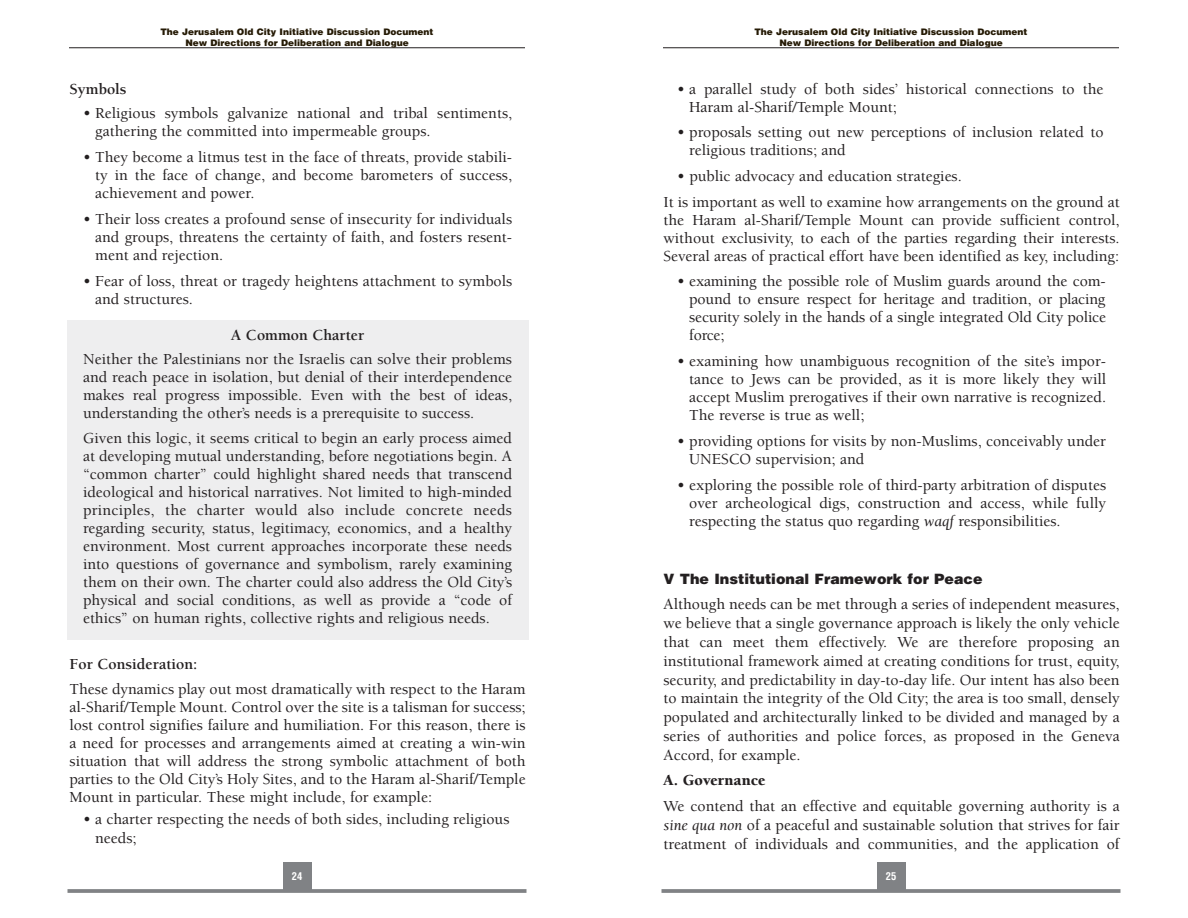
<style>
.page{position:relative;width:1188px;height:918px;background:#fff}
.page>*{position:absolute;margin:0;border:0;box-sizing:border-box;transform-origin:0 0}
.t1{font:500 15.75px/18px "Berkeley";color:#231f20;text-align:justify}
.t2{font:700 15.75px "Berkeley";color:#231f20}
.t3{font:900 15.75px "Berkeley";color:#231f20}
.t4{font:900 14.25px "Helvetica";color:#231f20}
.t5{font:700 condensed 10.5px "Helvetica";color:#fff}
.t6{font:900 9px/10.8px "Helvetica";color:#251a05;text-align:center}
.s1{font-weight:400;font-style:italic}
</style>
<div class="page">
<div style="left:68px;top:320px;width:461px;height:320px;background:#eeeeef"></div>
<hr style="left:662px;top:889px;width:458px;height:4px;background:#87898c">
<div style="left:877px;top:863px;width:29px;height:28px;background:#808285"></div>
<hr style="left:663px;top:47px;width:456px;height:1px;background:#231f20">
<hr style="left:68px;top:889px;width:458px;height:4px;background:#87898c">
<div style="left:283px;top:863px;width:29px;height:28px;background:#808285"></div>
<hr style="left:69px;top:47px;width:456px;height:1px;background:#231f20">
<p class="t6" style="left:160px;top:27px;width:275px">The Jerusalem Old City Initiative Discussion Document<br>New Directions for Deliberation and Dialogue</p>
<p class="t6" style="left:754px;top:27px;width:275px">The Jerusalem Old City Initiative Discussion Document<br>New Directions for Deliberation and Dialogue</p>
<p class="t2" style="left:70px;top:82px;width:59px">Symbols</p>
<p class="t1" style="left:95px;top:106px;width:418px;text-indent:-12px">• Religious symbols galvanize national and tribal sentiments, gathering the committed into impermeable groups.</p>
<p class="t1" style="left:95px;top:150px;width:418px;text-indent:-12px">• They become a litmus test in the face of threats, provide stabili&shy;ty in the face of change, and become barometers of success, achievement and power.</p>
<p class="t1" style="left:95px;top:211px;width:418px;text-indent:-12px">• Their loss creates a profound sense of insecurity for individuals and groups, threatens the certainty of faith, and fosters resent&shy;ment and rejection.</p>
<p class="t1" style="left:95px;top:273px;width:418px;text-indent:-12px">• Fear of loss, threat or tragedy heightens attachment to symbols and structures.</p>
<p class="t2" style="left:231px;top:328px;width:135px">A Common Charter</p>
<p class="t1" style="left:83px;top:352px;width:431px">Neither the Palestinians nor the Israelis can solve their problems and reach peace in isolation, but denial of their interdependence makes real progress impossible. Even with the best of ideas, understanding the other’s needs is a prerequisite to success.</p>
<p class="t1" style="left:83px;top:430px;width:431px">Given this logic, it seems critical to begin an early process aimed at developing mutual understanding, before negotiations begin. A “common charter” could highlight shared needs that transcend ideological and historical narratives. Not limited to high-minded principles, the charter would also include concrete needs regarding security, status, legitimacy, economics, and a healthy environment. Most current approaches incorporate these needs into questions of governance and symbolism, rarely examining them on their own. The charter could also address the Old City’s physical and social conditions, as well as provide a “code of ethics” on human rights, collective rights and religious needs.</p>
<p class="t2" style="left:70px;top:658px;width:129px">For Consideration:</p>
<p class="t1" style="left:70px;top:682px;width:458px">These dynamics play out most dramatically with respect to the Haram al-Sharif/Temple Mount. Control over the site is a talisman for success; lost control signifies failure and humiliation. For this reason, there is a need for processes and arrangements aimed at creating a win-win situation that will address the strong symbolic attachment of both parties to the Old City’s Holy Sites, and to the Haram al-Sharif/Temple Mount in particular. These might include, for example:</p>
<p class="t1" style="left:95px;top:811px;width:416px;line-height:18.9px;text-indent:-12px">• a charter respecting the needs of both sides, including religious needs;</p>
<p class="t1" style="left:689px;top:81px;width:416px;text-indent:-12px">• a parallel study of both sides’ historical connections to the<br>Haram al-Sharif/Temple Mount;</p>
<p class="t1" style="left:689px;top:125px;width:416px;text-indent:-12px">• proposals setting out new perceptions of inclusion related to religious traditions; and</p>
<p class="t1" style="left:664px;top:165px;width:458px;line-height:26px;text-indent:13px">• public advocacy and education strategies.<br>It is important as well to examine how arrangements on the ground at</p>
<p class="t1" style="left:664px;top:213px;width:458px">the Haram al-Sharif/Temple Mount can provide sufficient control, without exclusivity, to each of the parties regarding their interests.<br>Several areas of practical effort have been identified as key, including:</p>
<p class="t1" style="left:689px;top:273px;width:418px;text-indent:-12px">• examining the possible role of Muslim guards around the com&shy;pound to ensure respect for heritage and tradition, or placing security solely in the hands of a single integrated Old City police force;</p>
<p class="t1" style="left:689px;top:353px;width:418px;text-indent:-12px">• examining how unambiguous recognition of the site’s impor&shy;tance to Jews can be provided, as it is more likely they will accept Muslim prerogatives if their own narrative is recognized.<br>The reverse is true as well;</p>
<p class="t1" style="left:689px;top:433px;width:418px;text-indent:-12px">• providing options for visits by non-Muslims, conceivably under<br>UNESCO supervision; and</p>
<p class="t1" style="left:689px;top:477px;width:418px;text-indent:-12px">• exploring the possible role of third-party arbitration of disputes over archeological digs, construction and access, while fully respecting the status quo regarding <span class="s1">waqf</span> responsibilities.</p>
<p class="t4" style="left:664px;top:573px;width:320px">V The Institutional Framework for Peace</p>
<p class="t1" style="left:664px;top:596px;width:458px;line-height:18.8px">Although needs can be met through a series of independent measures, we believe that a single governance approach is likely the only vehicle that can meet them effectively. We are therefore proposing an institutional framework aimed at creating conditions for trust, equity, security, and predictability in day-to-day life. Our intent has also been to maintain the integrity of the Old City; the area is too small, densely populated and architecturally linked to be divided and managed by a series of authorities and police forces, as proposed in the Geneva Accord, for example.</p>
<p class="t3" style="left:664px;top:774px;width:103px">A. Governance</p>
<p class="t1" style="left:664px;top:798px;width:458px;line-height:18.9px">We contend that an effective and equitable governing authority is a <span class="s1">sine qua non</span> of a peaceful and sustainable solution that strives for fair treatment of individuals and communities, and the application of</p>
<p class="t5" style="left:292px;top:870px;width:12px">24</p>
<p class="t5" style="left:886px;top:870px;width:12px">25</p>
</div>
